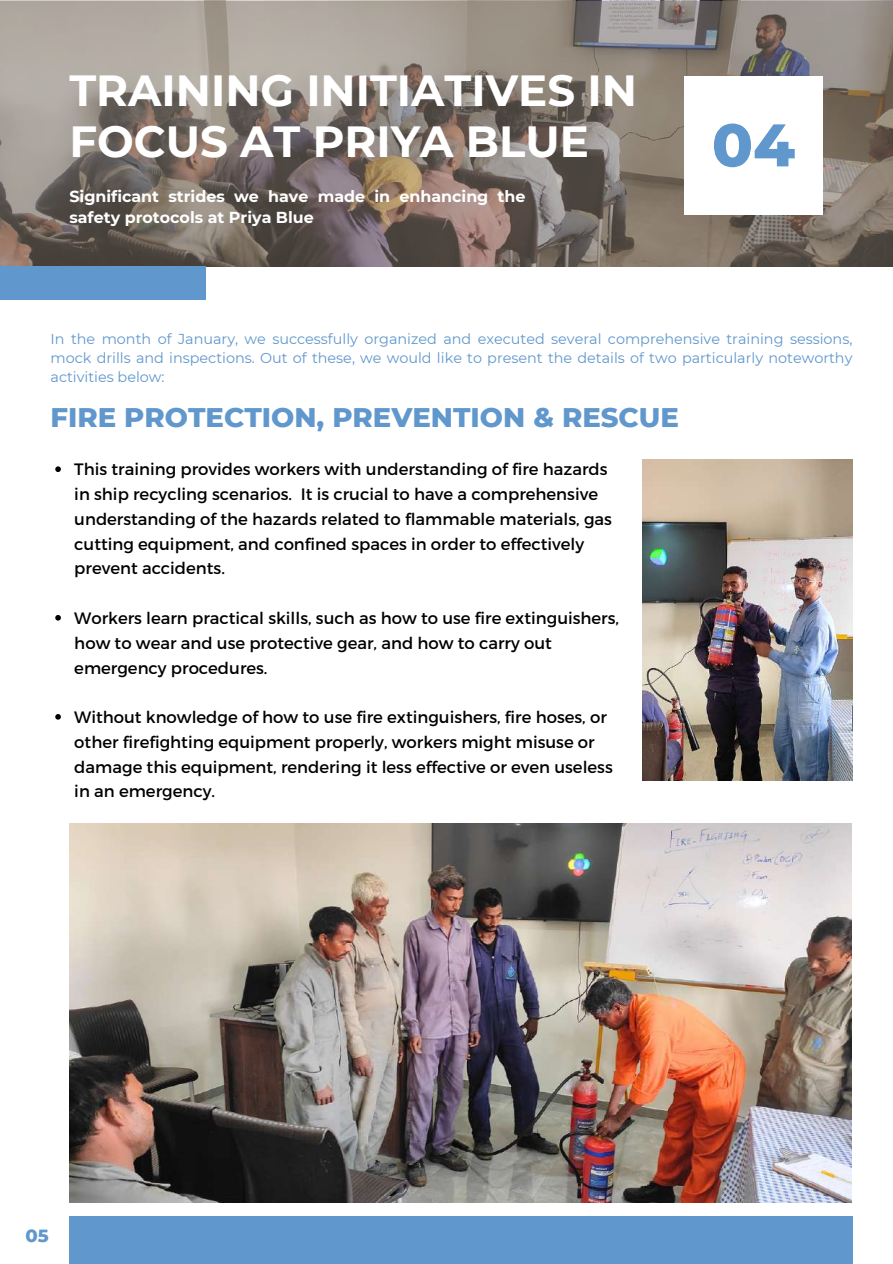
<style>
.page{position:relative;width:893px;height:1264px;background:#fff}
.page>*{position:absolute;margin:0;border:0;box-sizing:border-box;transform-origin:0 0}
.t1{font:800 60px "Montserrat";color:#6097cc}
.t2{font:700 43.5px/51.8px "Montserrat";color:#fff}
.t3{font:800 27.45px "Montserrat";color:#6097cc}
.t4{font:800 18px "Montserrat";color:#6097cc}
.t5{font:16.5px/24.8px "Montserrat";color:#000}
.t6{font:700 15.9px/21.3px "Montserrat";color:#fff}
.t7{font:14.4px/19.2px "Montserrat";color:#6097cc;text-align:justify}
</style>
<div class="page">
<svg style="left:0;top:2px;width:892px;height:265px;background:#877d75"></svg>
<div style="left:684px;top:77px;width:138px;height:137px;background:#fff"></div>
<img style="left:69px;top:823px;width:782px;height:379px">
<div style="left:69px;top:1215px;width:783px;height:48px;background:#6097cc"></div>
<div style="left:0;top:267px;width:206px;height:33px;background:#6097cc"></div>
<img style="left:642px;top:459px;width:210px;height:321px">
<svg style="left:55px;top:466px;width:6px;height:6px"></svg>
<svg style="left:55px;top:615px;width:6px;height:5px"></svg>
<svg style="left:55px;top:714px;width:6px;height:5px"></svg>
<h2 class="t2" style="left:69px;top:64px;width:569px">TRAINING INITIATIVES IN<br>FOCUS AT PRIYA BLUE</h2>
<p class="t6" style="left:69px;top:185px;width:457px">Significant strides we have made in enhancing the safety protocols at Priya Blue</p>
<h1 class="t1" style="left:711px;top:108px;width:85px">04</h1>
<p class="t7" style="left:50px;top:329px;width:803px">In the month of January, we successfully organized and executed several comprehensive training sessions, mock drills and inspections. Out of these, we would like to present the details of two particularly noteworthy activities below:</p>
<h3 class="t3" style="left:50px;top:401px;width:630px">FIRE PROTECTION, PREVENTION &amp; RESCUE</h3>
<p class="t5" style="left:74px;top:456px;width:539px">This training provides workers with understanding of fire hazards in ship recycling scenarios. It is crucial to have a comprehensive understanding of the hazards related to flammable materials, gas cutting equipment, and confined spaces in order to effectively prevent accidents.</p>
<p class="t5" style="left:74px;top:605px;width:546px">Workers learn practical skills, such as how to use fire extinguishers, how to wear and use protective gear, and how to carry out emergency procedures.</p>
<p class="t5" style="left:74px;top:704px;width:540px">Without knowledge of how to use fire extinguishers, fire hoses, or other firefighting equipment properly, workers might misuse or damage this equipment, rendering it less effective or even useless in an emergency.</p>
<p class="t4" style="left:25px;top:1224px;width:25px">05</p>
</div>
